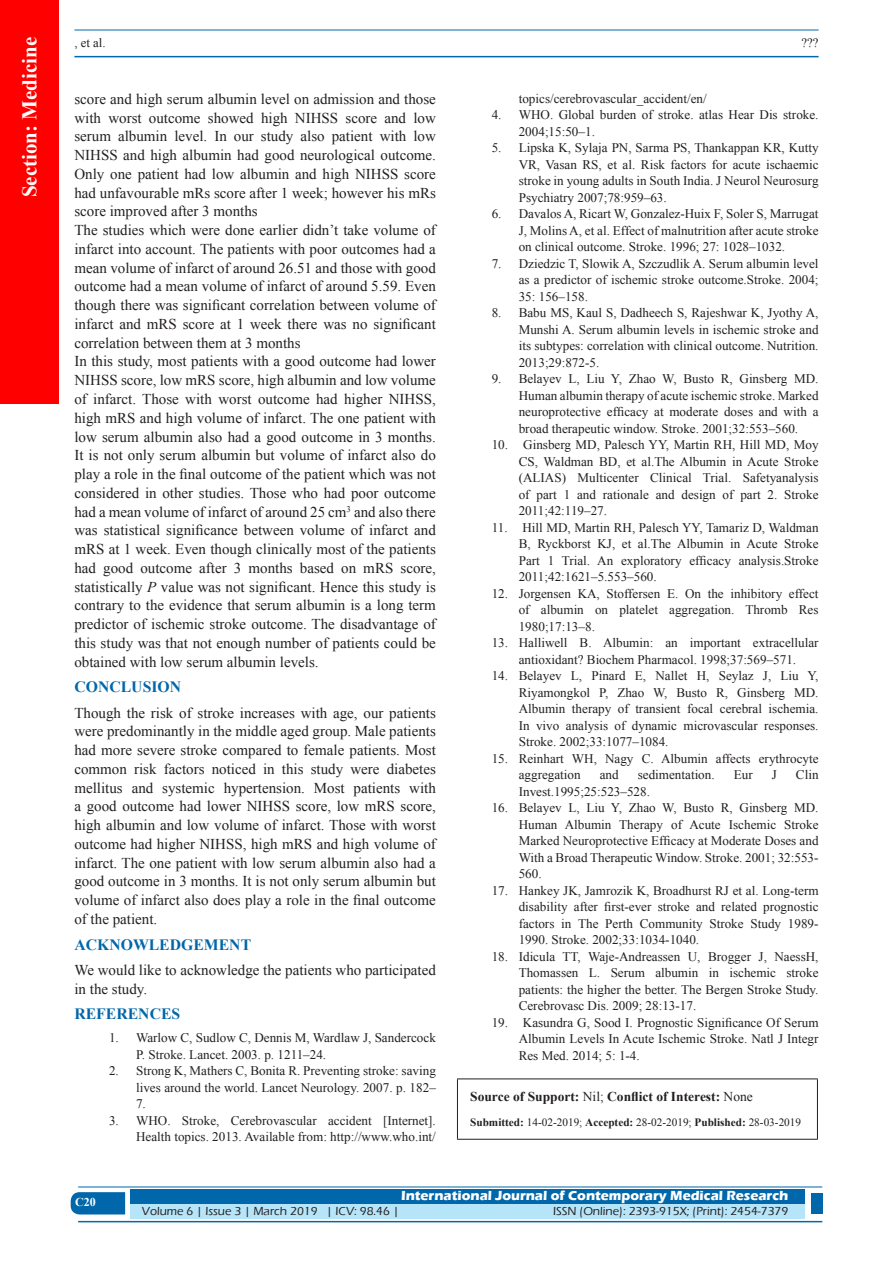
<style>
.page{position:relative;width:893px;height:1263px;background:#fff}
.page>*{position:absolute;margin:0;border:0;box-sizing:border-box;transform-origin:0 0}
.t1{font:700 21px "Times New Roman";color:#fff}
.t2{font:700 15.75px "Times New Roman";color:#0067aa}
.TX_New{font:15px/18.8px "Times New Roman";color:#231f20;text-align:justify}
.t3{font:700 13.5px "Eras ITC";color:#fff}
.SOS_New{font:700 13.5px "Times New Roman";color:#231f20}
.t4{font:13.2px/16.5px "Times New Roman";color:#231f20;text-align:justify}
.t5{font:12.75px "Times New Roman";color:#231f20}
.t6{font:500 12px "Eras ITC";color:#231f20}
.t7{font:700 12px "Times New Roman";color:#fff}
.SOS_New-2{font:11.25px "Times New Roman";color:#231f20}
.s1{font-style:italic}
.s2{font-weight:400}
.s3{font-weight:700}
</style>
<div class="page">
<hr style="left:74px;top:30px;width:745px;height:1px;background:#0067aa">
<hr style="left:74px;top:56px;width:745px;height:1px;background:#0067aa">
<div style="left:0;top:0;width:59px;height:404px;background:#f00"></div>
<svg style="left:71px;top:1192px;width:54px;height:22px"></svg>
<div style="left:130px;top:1189px;width:674px;height:15px;background:#0067aa"></div>
<div style="left:130px;top:1204px;width:674px;height:15px;background:#b6e4f9"></div>
<hr style="left:78px;top:1186px;width:744px;height:1px;background:#0067aa">
<hr style="left:78px;top:1221px;width:744px;height:1px;background:#0067aa">
<div style="left:811px;top:1193px;width:11px;height:21px;background:#0067aa"></div>
<hr style="left:457px;top:1078px;width:361px;height:1px;background:#231f20">
<hr style="left:457px;top:1079px;width:1px;height:60px;background:#231f20">
<hr style="left:817px;top:1079px;width:1px;height:60px;background:#231f20">
<hr style="left:457px;top:1139px;width:361px;height:1px;background:#231f20">
<h1 class="t1" style="left:15px;top:197px;width:162px;rotate:-90deg">Section: Medicine</h1>
<p class="t5" style="left:74px;top:35px;width:33px">, et al.</p>
<p class="t5" style="left:802px;top:35px;width:18px">???</p>
<p class="TX_New" style="left:74px;top:89px;width:363px">score and high serum albumin level on admission and those with worst outcome showed high NIHSS score and low serum albumin level. In our study also patient with low NIHSS and high albumin had good neurological outcome.<br>Only one patient had low albumin and high NIHSS score had unfavourable mRs score after 1 week; however his mRs score improved after 3 months</p>
<p class="TX_New" style="left:74px;top:221px;width:363px">The studies which were done earlier didn’t take volume of infarct into account. The patients with poor outcomes had a mean volume of infarct of around 26.51 and those with good outcome had a mean volume of infarct of around 5.59. Even though there was significant correlation between volume of infarct and mRS score at 1 week there was no significant correlation between them at 3 months</p>
<p class="TX_New" style="left:74px;top:352px;width:363px">In this study, most patients with a good outcome had lower NIHSS score, low mRS score, high albumin and low volume of infarct. Those with worst outcome had higher NIHSS, high mRS and high volume of infarct. The one patient with low serum albumin also had a good outcome in 3 months.<br>It is not only serum albumin but volume of infarct also do play a role in the final outcome of the patient which was not considered in other studies. Those who had poor outcome had a mean volume of infarct of around 25 cm<sup>3</sup> and also there was statistical significance between volume of infarct and mRS at 1 week. Even though clinically most of the patients had good outcome after 3 months based on mRS score, statistically <span class="s1">P</span> value was not significant. Hence this study is contrary to the evidence that serum albumin is a long term predictor of ischemic stroke outcome. The disadvantage of this study was that not enough number of patients could be obtained with low serum albumin levels.</p>
<h1 class="t2" style="left:74px;top:676px;width:108px">CONCLUSION</h1>
<p class="TX_New" style="left:74px;top:703px;width:363px">Though the risk of stroke increases with age, our patients were predominantly in the middle aged group. Male patients had more severe stroke compared to female patients. Most common risk factors noticed in this study were diabetes mellitus and systemic hypertension. Most patients with a good outcome had lower NIHSS score, low mRS score, high albumin and low volume of infarct. Those with worst outcome had higher NIHSS, high mRS and high volume of infarct. The one patient with low serum albumin also had a good outcome in 3 months. It is not only serum albumin but volume of infarct also does play a role in the final outcome of the patient.</p>
<h1 class="t2" style="left:74px;top:933px;width:178px">ACKNOWLEDGEMENT</h1>
<p class="TX_New" style="left:74px;top:960px;width:363px">We would like to acknowledge the patients who participated in the study.</p>
<h1 class="t2" style="left:74px;top:1003px;width:107px">REFERENCES</h1>
<p class="t4" style="left:136px;top:1029px;width:301px;text-indent:-27px">1. Warlow C, Sudlow C, Dennis M, Wardlaw J, Sandercock<br>P. Stroke. Lancet. 2003. p. 1211–24.</p>
<p class="t4" style="left:136px;top:1062px;width:301px;text-indent:-27px">2. Strong K, Mathers C, Bonita R. Preventing stroke: saving lives around the world. Lancet Neurology. 2007. p. 182– 7.</p>
<p class="t4" style="left:109px;top:1112px;width:328px;text-align:right">3. WHO. Stroke, Cerebrovascular accident [Internet].<br>Health topics. 2013. Available from: http://www.who.int/</p>
<p class="t4" style="left:519px;top:90px;width:190px">topics/cerebrovascular_accident/en/</p>
<p class="t4" style="left:519px;top:106px;width:301px;text-indent:-27px">4. WHO. Global burden of stroke. atlas Hear Dis stroke.<br>2004;15:50–1.</p>
<p class="t4" style="left:519px;top:139px;width:301px;text-indent:-27px">5. Lipska K, Sylaja PN, Sarma PS, Thankappan KR, Kutty VR, Vasan RS, et al. Risk factors for acute ischaemic stroke in young adults in South India. J Neurol Neurosurg Psychiatry 2007;78:959–63.</p>
<p class="t4" style="left:519px;top:205px;width:301px;text-indent:-27px">6. Davalos A, Ricart W, Gonzalez-Huix F, Soler S, Marrugat J, Molins A, et al. Effect of malnutrition after acute stroke on clinical outcome. Stroke. 1996; 27: 1028–1032.</p>
<p class="t4" style="left:519px;top:255px;width:301px;text-indent:-27px">7. Dziedzic T, Slowik A, Szczudlik A. Serum albumin level as a predictor of ischemic stroke outcome.Stroke. 2004; 35: 156–158.</p>
<p class="t4" style="left:519px;top:304px;width:301px;text-indent:-27px">8. Babu MS, Kaul S, Dadheech S, Rajeshwar K, Jyothy A, Munshi A. Serum albumin levels in ischemic stroke and its subtypes: correlation with clinical outcome. Nutrition.<br>2013;29:872-5.</p>
<p class="t4" style="left:519px;top:370px;width:301px;text-indent:-27px">9. Belayev L, Liu Y, Zhao W, Busto R, Ginsberg MD.<br>Human albumin therapy of acute ischemic stroke. Marked neuroprotective efficacy at moderate doses and with a broad therapeutic window. Stroke. 2001;32:553–560.</p>
<p class="t4" style="left:519px;top:436px;width:301px;text-indent:-27px">10. Ginsberg MD, Palesch YY, Martin RH, Hill MD, Moy CS, Waldman BD, et al.The Albumin in Acute Stroke (ALIAS) Multicenter Clinical Trial. Safetyanalysis of part 1 and rationale and design of part 2. Stroke 2011;42:119–27.</p>
<p class="t4" style="left:519px;top:519px;width:301px;text-indent:-27px">11. Hill MD, Martin RH, Palesch YY, Tamariz D, Waldman B, Ryckborst KJ, et al.The Albumin in Acute Stroke Part 1 Trial. An exploratory efficacy analysis.Stroke 2011;42:1621–5.553–560.</p>
<p class="t4" style="left:519px;top:585px;width:301px;text-indent:-27px">12. Jorgensen KA, Stoffersen E. On the inhibitory effect of albumin on platelet aggregation. Thromb Res 1980;17:13–8.</p>
<p class="t4" style="left:492px;top:634px;width:328px;text-align:center">13. Halliwell B. Albumin: an important extracellular antioxidant? Biochem Pharmacol. 1998;37:569–571.</p>
<p class="t4" style="left:519px;top:667px;width:301px;text-indent:-27px">14. Belayev L, Pinard E, Nallet H, Seylaz J, Liu Y, Riyamongkol P, Zhao W, Busto R, Ginsberg MD.<br>Albumin therapy of transient focal cerebral ischemia.<br>In vivo analysis of dynamic microvascular responses.<br>Stroke. 2002;33:1077–1084.</p>
<p class="t4" style="left:519px;top:750px;width:301px;text-indent:-27px">15. Reinhart WH, Nagy C. Albumin affects erythrocyte aggregation</p>
<p class="t4" style="left:600px;top:766px;width:20px">and</p>
<p class="t4" style="left:638px;top:766px;width:78px">sedimentation.</p>
<p class="t4" style="left:734px;top:766px;width:20px">Eur</p>
<p class="t4" style="left:772px;top:766px;width:7px">J</p>
<p class="t4" style="left:796px;top:766px;width:24px">Clin</p>
<p class="t4" style="left:519px;top:783px;width:133px">Invest.1995;25:523–528.</p>
<p class="t4" style="left:519px;top:799px;width:301px;text-indent:-27px">16. Belayev L, Liu Y, Zhao W, Busto R, Ginsberg MD.<br>Human Albumin Therapy of Acute Ischemic Stroke Marked Neuroprotective Efficacy at Moderate Doses and With a Broad Therapeutic Window. Stroke. 2001; 32:553- 560.</p>
<p class="t4" style="left:519px;top:882px;width:301px;text-indent:-27px">17. Hankey JK, Jamrozik K, Broadhurst RJ et al. Long-term disability after first-ever stroke and related prognostic factors in The Perth Community Stroke Study 1989- 1990. Stroke. 2002;33:1034-1040.</p>
<p class="t4" style="left:519px;top:948px;width:301px;text-indent:-27px">18. Idicula TT, Waje-Andreassen U, Brogger J, NaessH, Thomassen L. Serum albumin in ischemic stroke patients: the higher the better. The Bergen Stroke Study.<br>Cerebrovasc Dis. 2009; 28:13-17.</p>
<p class="t4" style="left:519px;top:1014px;width:301px;text-indent:-27px">19. Kasundra G, Sood I. Prognostic Significance Of Serum Albumin Levels In Acute Ischemic Stroke. Natl J Integr Res Med. 2014; 5: 1-4.</p>
<p class="SOS_New" style="left:470px;top:1087px;width:284px">Source of Support: <span class="s2">Nil;</span> Conflict of Interest: <span class="s2">None</span></p>
<p class="SOS_New-2" style="left:470px;top:1115px;width:332px"><span class="s3">Submitted:</span> 14-02-2019; <span class="s3">Accepted:</span> 28-02-2019; <span class="s3">Published:</span> 28-03-2019</p>
<p class="t7" style="left:75px;top:1194px;width:22px">C20</p>
<p class="t3" style="left:401px;top:1188px;width:389px">International Journal of Contemporary Medical Research</p>
<p class="t6" style="left:142px;top:1204px;width:259px">Volume 6 | Issue 3 | March 2019 | ICV: 98.46 |</p>
<p class="t6" style="left:553px;top:1204px;width:237px">ISSN (Online): 2393-915X; (Print): 2454-7379</p>
</div>
